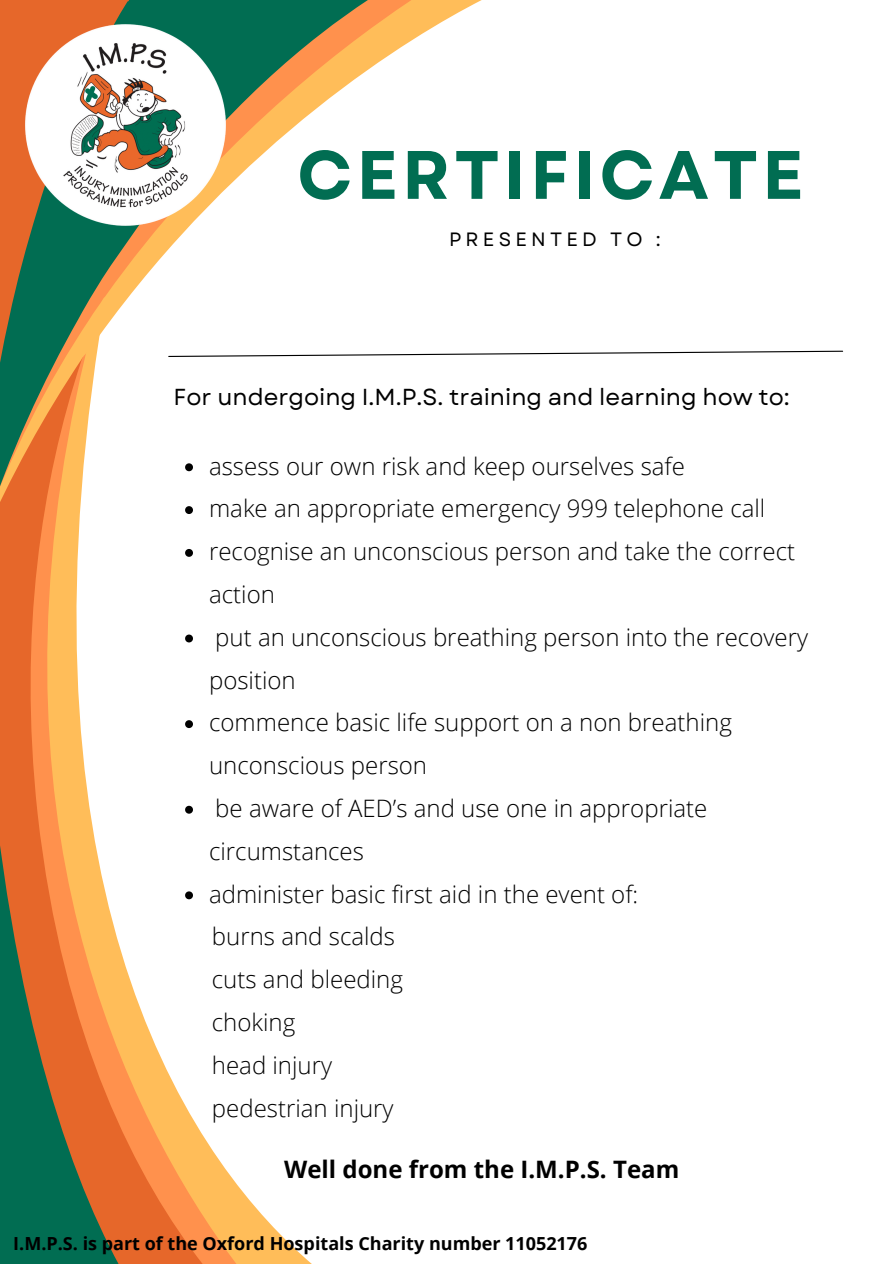
<style>
.page{position:relative;width:894px;height:1264px;background:#fff}
.page>*{position:absolute;margin:0;border:0;box-sizing:border-box;transform-origin:0 0}
.t1{font:700 68.25px "Garet";letter-spacing:.06em;color:#016d52}
.t2{font:300 24px/42.8px "Open Sans";color:#000}
.t3{font:700 24px "Open Sans";color:#000}
.t4{font:23.1px "Garet";color:#000}
.t5{font:19.2px "Garet";letter-spacing:.22em;color:#000}
.t6{font:700 18px "Open Sans";color:#000}
</style>
<div class="page">
<svg style="left:0;top:542px;width:275px;height:721px"></svg>
<svg style="left:0;top:0;width:481px;height:542px"></svg>
<svg style="left:368px;top:0;width:43px;height:535px"></svg>
<svg style="left:0;top:0;width:368px;height:535px"></svg>
<svg style="left:0;top:0;width:129px;height:479px"></svg>
<svg style="left:0;top:641px;width:119px;height:622px;background:#b48d59"></svg>
<svg style="left:167px;top:350px;width:676px;height:7px"></svg>
<img style="left:0;top:0;width:251px;height:251px;border-radius:50%">
<svg style="left:185px;top:463px;width:8px;height:8px"></svg>
<svg style="left:185px;top:506px;width:8px;height:8px"></svg>
<svg style="left:185px;top:549px;width:8px;height:8px"></svg>
<svg style="left:185px;top:634px;width:8px;height:8px"></svg>
<svg style="left:185px;top:720px;width:8px;height:8px"></svg>
<svg style="left:185px;top:805px;width:8px;height:8px"></svg>
<svg style="left:185px;top:891px;width:8px;height:8px"></svg>
<h1 class="t1" style="left:297px;top:126px;width:507px">CERTIFICATE</h1>
<p class="t5" style="left:449px;top:225px;width:213px">PRESENTED TO :</p>
<p class="t4" style="left:173px;top:380px;width:617px">For undergoing I.M.P.S. training and learning how to:</p>
<p class="t2" style="left:209px;top:444px;width:600px">assess our own risk and keep ourselves safe<br>make an appropriate emergency 999 telephone call recognise an unconscious person and take the correct action<br>put an unconscious breathing person into the recovery position<br>commence basic life support on a non breathing unconscious person<br>be aware of AED’s and use one in appropriate circumstances<br>administer basic first aid in the event of:<br>burns and scalds<br>cuts and bleeding<br>choking<br>head injury<br>pedestrian injury</p>
<p class="t3" style="left:284px;top:1152px;width:396px">Well done from the I.M.P.S. Team</p>
<p class="t6" style="left:13px;top:1230px;width:575px">I.M.P.S. is part of the Oxford Hospitals Charity number 11052176</p>
</div>
